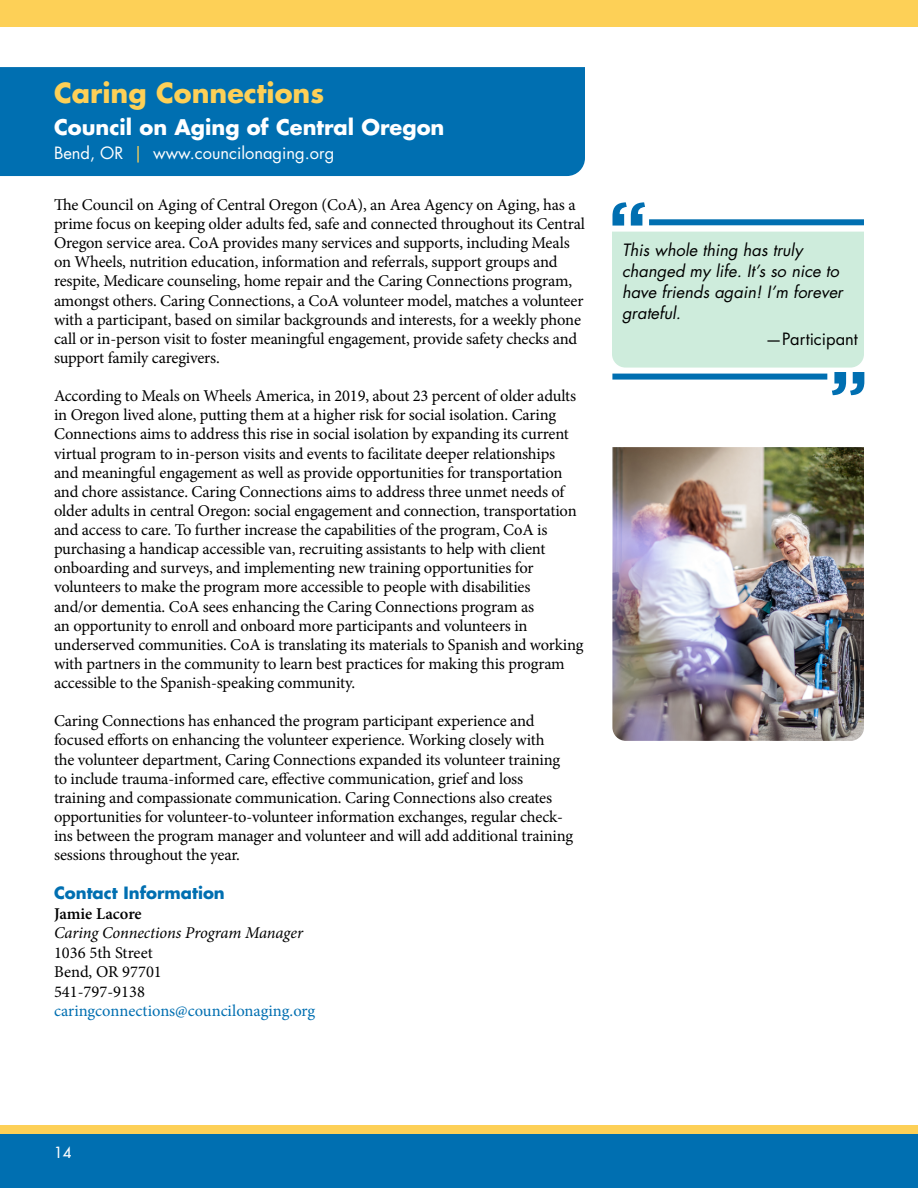
<style>
.page{position:relative;width:918px;height:1188px;background:#fff}
.page>*{position:absolute;margin:0;border:0;box-sizing:border-box;transform-origin:0 0}
.t1{font:700 72px "Gotham";color:#006fb1}
.t2{font:700 27px "Futura Std";color:#fdd057}
.t3{font:700 21px "Futura Std";color:#fff}
.t4{font:16.5px/19px "Minion Pro";letter-spacing:-.01em;color:#000}
.t5{font:italic 16.5px/21px "Futura Std";color:#000}
.t6{font:16.5px "Minion Pro";color:#006fb1}
.t7{font:italic 16.5px "Minion Pro";letter-spacing:-.005em;color:#000}
.t8{font:16.5px "Futura Std";color:#fff}
.t9{font:700 16.5px "Futura Std";color:#006fb1}
.t10{font:16.5px "Futura Std";color:#000}
.t11{font:600 16.5px "Minion Pro";color:#000}
.t12{font:500 15px "Futura Std";color:#fff}
.s1{color:#fdd057}
</style>
<div class="page">
<div style="left:0;top:1134px;width:918px;height:54px;background:#006fb1"></div>
<div style="left:0;top:1125px;width:918px;height:9px;background:#fdd057"></div>
<div style="left:0;top:0;width:918px;height:27px;background:#fdd057"></div>
<div style="left:0;top:67px;width:585px;height:109px;background:#006fb1"></div>
<div style="left:612px;top:232px;width:252px;height:136px;background:#ceecdc"></div>
<div style="left:649px;top:219px;width:215px;height:6px;background:#006fb1"></div>
<div style="left:612px;top:374px;width:215px;height:6px;background:#006fb1"></div>
<img style="left:612px;top:447px;width:252px;height:294px">
<h1 class="t2" style="left:54px;top:75px;width:272px">Caring Connections</h1>
<p class="t3" style="left:54px;top:114px;width:392px">Council on Aging of Central Oregon</p>
<p class="t8" style="left:54px;top:143px;width:282px">Bend, OR <span class="s1">|</span> www.councilonaging.org</p>
<p class="t4" style="left:54px;top:195px;width:533px">The Council on Aging of Central Oregon (CoA), an Area Agency on Aging, has a prime focus on keeping older adults fed, safe and connected throughout its Central Oregon service area. CoA provides many services and supports, including Meals on Wheels, nutrition education, information and referrals, support groups and respite, Medicare counseling, home repair and the Caring Connections program, amongst others. Caring Connections, a CoA volunteer model, matches a volunteer with a participant, based on similar backgrounds and interests, for a weekly phone call or in-person visit to foster meaningful engagement, provide safety checks and support family caregivers.</p>
<p class="t4" style="left:54px;top:386px;width:524px">According to Meals on Wheels America, in 2019, about 23 percent of older adults</p>
<p class="t4" style="left:54px;top:406px;width:504px">in Oregon lived alone, putting them at a higher risk for social isolation. Caring</p>
<p class="t4" style="left:54px;top:425px;width:516px">Connections aims to address this rise in social isolation by expanding its current</p>
<p class="t4" style="left:54px;top:444px;width:503px">virtual program to in-person visits and events to facilitate deeper relationships</p>
<p class="t4" style="left:54px;top:463px;width:510px">and meaningful engagement as well as provide opportunities for transportation</p>
<p class="t4" style="left:54px;top:482px;width:531px">and chore assistance. Caring Connections aims to address three unmet needs of older adults in central Oregon: social engagement and connection, transportation and access to care. To further increase the capabilities of the program, CoA is purchasing a handicap accessible van, recruiting assistants to help with client onboarding and surveys, and implementing new training opportunities for volunteers to make the program more accessible to people with disabilities<br>and/or dementia. CoA sees enhancing the Caring Connections program as<br>an opportunity to enroll and onboard more participants and volunteers in underserved communities. CoA is translating its materials to Spanish and working with partners in the community to learn best practices for making this program accessible to the Spanish-speaking community.</p>
<p class="t4" style="left:54px;top:712px;width:521px">Caring Connections has enhanced the program participant experience and focused efforts on enhancing the volunteer experience. Working closely with<br>the volunteer department, Caring Connections expanded its volunteer training to include trauma-informed care, effective communication, grief and loss training and compassionate communication. Caring Connections also creates opportunities for volunteer-to-volunteer information exchanges, regular check&shy;ins between the program manager and volunteer and will add additional training sessions throughout the year.</p>
<p class="t9" style="left:54px;top:882px;width:172px">Contact Information</p>
<p class="t11" style="left:54px;top:902px;width:89px">Jamie Lacore</p>
<p class="t7" style="left:54px;top:922px;width:251px">Caring Connections Program Manager</p>
<p class="t4" style="left:54px;top:943px;width:100px">1036 5th Street</p>
<p class="t4" style="left:54px;top:962px;width:109px">Bend, OR 97701</p>
<p class="t4" style="left:54px;top:982px;width:92px">541-797-9138</p>
<p class="t6" style="left:54px;top:1000px;width:263px">caringconnections@councilonaging.org</p>
<h1 class="t1" style="left:608px;top:180px;width:40px">“</h1>
<p class="t5" style="left:622px;top:239px;width:222px">This whole thing has truly changed my life. It’s so nice to have friends again! I’m forever grateful.</p>
<p class="t10" style="left:766px;top:329px;width:94px">—Participant</p>
<h1 class="t1" style="left:830px;top:349px;width:40px">”</h1>
<p class="t12" style="left:54px;top:1143px;width:19px">14</p>
</div>
